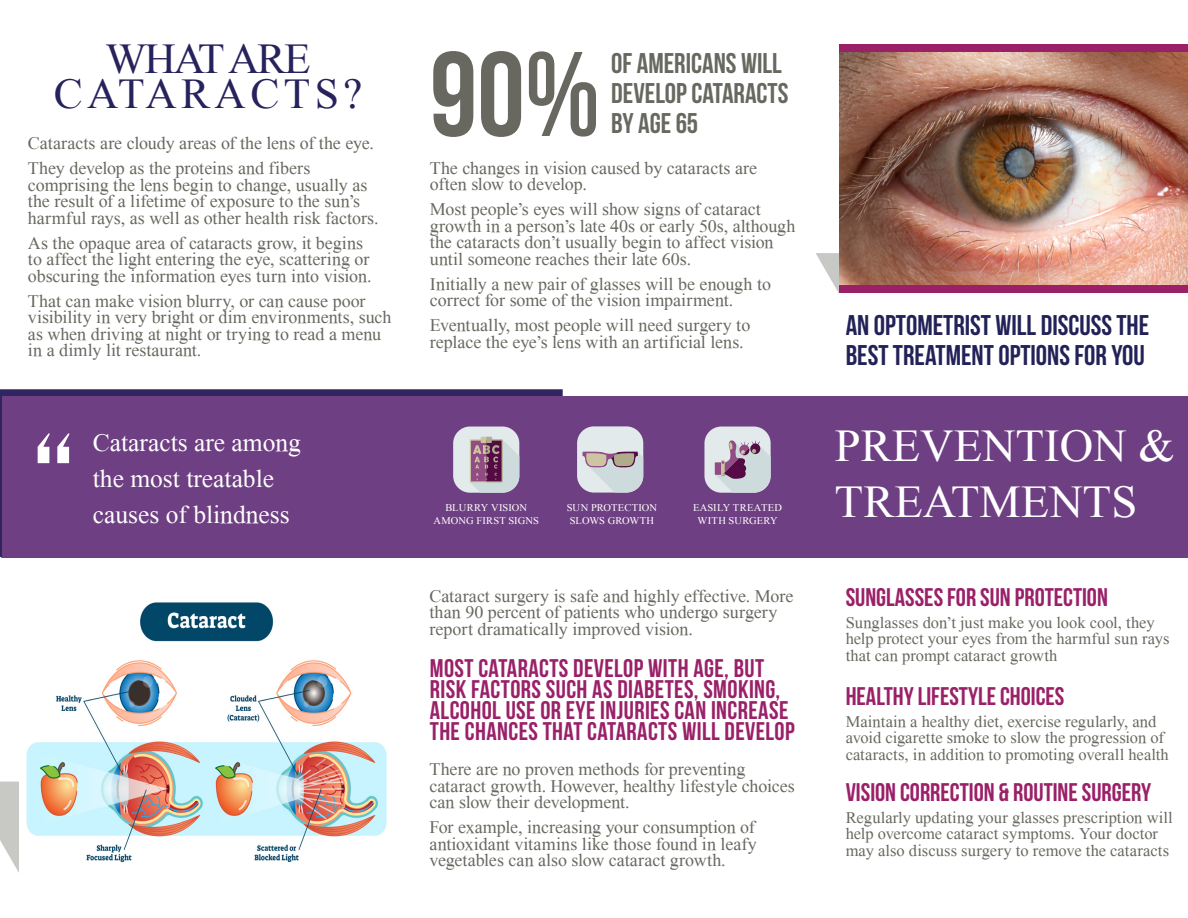
<style>
.page{position:relative;width:1188px;height:918px;background:#fff}
.page>*{position:absolute;margin:0;border:0;box-sizing:border-box;transform-origin:0 0}
._80_Content_gray_Bebas_Neue{font:120px "Bebas Neue";color:#686860}
._74_Header_gray_Rama_Gothic_C{font:46.5px "Mongolian Baiti";color:#fff}
._74_Header_gray_Rama_Gothic_C-2{font:43.5px "Mongolian Baiti";letter-spacing:.1em;color:#26225c}
._74_Header_gray_Rama_Gothic_C-3{font:43.5px "Mongolian Baiti";letter-spacing:.02em;color:#26225c}
._19_Content_gray_Bebas_Neue{font:28.5px/30px "Bebas Neue";color:#232258}
._19_Content_gray_Bebas_Neue-2{font:28.5px/30px "Bebas Neue";color:#686860}
._12_Content_gray_Bebas_Neue{font:25.5px/21px "Bebas Neue";letter-spacing:.015em;color:#9a2068}
._25_Content_gray_Rama_Gothic_C{font:25.5px/36px "Mongolian Baiti";color:#fff}
._8_Content_gray_Source_Sans_Pro{font:18px/16.5px "Mongolian Baiti";color:#686860}
._8_Content_gray_Source_Sans_Pro-2{font:16.5px/16.5px "Mongolian Baiti";color:#686860}
._8_Content_gray_C_Source_Sans_Pro{font:10.5px "Mongolian Baiti";letter-spacing:.01em;color:#fff}
</style>
<div class="page">
<svg style="left:0;top:389px;width:563px;height:8px;background:#3e2f69"></svg>
<svg style="left:816px;top:253px;width:23px;height:40px"></svg>
<svg style="left:0;top:782px;width:19px;height:91px"></svg>
<svg style="left:0;top:395px;width:2px;height:163px"></svg>
<div style="left:839px;top:44px;width:349px;height:249px;background:#9a2068"></div>
<img style="left:839px;top:52px;width:349px;height:233px">
<img style="left:26px;top:602px;width:361px;height:261px">
<div style="left:2px;top:397px;width:1186px;height:161px;background:#6e3f82"></div>
<svg style="left:38px;top:433px;width:32px;height:30px"></svg>
<div style="left:704px;top:427px;width:67px;height:66px;background:#e2eaeb;border-radius:17px"></div>
<svg style="left:715px;top:439px;width:56px;height:54px"></svg>
<div style="left:577px;top:426px;width:66px;height:67px;background:#e2eaeb;border-radius:17px"></div>
<svg style="left:582px;top:451px;width:61px;height:42px"></svg>
<div style="left:453px;top:427px;width:66px;height:66px;background:#e2eaeb;border-radius:17px"></div>
<svg style="left:470px;top:437px;width:49px;height:56px;background:#aa93a5"></svg>
<p class="_74_Header_gray_Rama_Gothic_C-3" style="left:106px;top:35px;width:207px">WHAT ARE</p>
<p class="_74_Header_gray_Rama_Gothic_C-2" style="left:54px;top:71px;width:310px">CATARACTS?</p>
<p class="_8_Content_gray_Source_Sans_Pro" style="left:28px;top:135px;width:348px">Cataracts are cloudy areas of the lens of the eye.</p>
<p class="_8_Content_gray_Source_Sans_Pro" style="left:28px;top:160px;width:352px">They develop as the proteins and fibers comprising the lens begin to change, usually as the result of a lifetime of exposure to the sun’s harmful rays, as well as other health risk factors.</p>
<p class="_8_Content_gray_Source_Sans_Pro" style="left:28px;top:235px;width:345px">As the opaque area of cataracts grow, it begins to affect the light entering the eye, scattering or obscuring the information eyes turn into vision.</p>
<p class="_8_Content_gray_Source_Sans_Pro" style="left:28px;top:293px;width:365px">That can make vision blurry, or can cause poor visibility in very bright or dim environments, such as when driving at night or trying to read a menu in a dimly lit restaurant.</p>
<p class="_25_Content_gray_Rama_Gothic_C" style="left:93px;top:425px;width:210px">Cataracts are among the most treatable causes of blindness</p>
<p class="_80_Content_gray_Bebas_Neue" style="left:430px;top:29px;width:172px">90%</p>
<p class="_19_Content_gray_Bebas_Neue-2" style="left:611px;top:48px;width:179px">OF AMERICANS WILL<br>DEVELOP CATARACTS</p>
<p class="_19_Content_gray_Bebas_Neue-2" style="left:611px;top:108px;width:89px">BY AGE 65</p>
<p class="_8_Content_gray_Source_Sans_Pro" style="left:430px;top:160px;width:329px">The changes in vision caused by cataracts are often slow to develop.</p>
<p class="_8_Content_gray_Source_Sans_Pro" style="left:430px;top:201px;width:367px">Most people’s eyes will show signs of cataract growth in a person’s late 40s or early 50s, although the cataracts don’t usually begin to affect vision until someone reaches their late 60s.</p>
<p class="_8_Content_gray_Source_Sans_Pro" style="left:430px;top:276px;width:343px">Initially a new pair of glasses will be enough to correct for some of the vision impairment.</p>
<p class="_8_Content_gray_Source_Sans_Pro" style="left:430px;top:317px;width:322px">Eventually, most people will need surgery to replace the eye’s lens with an artificial lens.</p>
<p class="_19_Content_gray_Bebas_Neue" style="left:846px;top:310px;width:305px">AN OPTOMETRIST WILL DISCUSS THE<br>BEST TREATMENT OPTIONS FOR YOU</p>
<p class="_8_Content_gray_C_Source_Sans_Pro" style="left:445px;top:502px;width:83px">BLURRY VISION</p>
<p class="_8_Content_gray_C_Source_Sans_Pro" style="left:434px;top:515px;width:107px">AMONG FIRST SIGNS</p>
<p class="_8_Content_gray_C_Source_Sans_Pro" style="left:567px;top:502px;width:92px">SUN PROTECTION</p>
<p class="_8_Content_gray_C_Source_Sans_Pro" style="left:570px;top:515px;width:86px">SLOWS GROWTH</p>
<p class="_8_Content_gray_C_Source_Sans_Pro" style="left:693px;top:502px;width:90px">EASILY TREATED</p>
<p class="_8_Content_gray_C_Source_Sans_Pro" style="left:698px;top:515px;width:82px">WITH SURGERY</p>
<p class="_8_Content_gray_Source_Sans_Pro" style="left:429px;top:588px;width:365px">Cataract surgery is safe and highly effective. More than 90 percent of patients who undergo surgery report dramatically improved vision.</p>
<p class="_12_Content_gray_Bebas_Neue" style="left:430px;top:657px;width:366px">MOST CATARACTS DEVELOP WITH AGE, BUT RISK FACTORS SUCH AS DIABETES, SMOKING, ALCOHOL USE OR EYE INJURIES CAN INCREASE THE CHANCES THAT CATARACTS WILL DEVELOP</p>
<p class="_8_Content_gray_Source_Sans_Pro" style="left:429px;top:761px;width:367px">There are no proven methods for preventing cataract growth. However, healthy lifestyle choices can slow their development.</p>
<p class="_8_Content_gray_Source_Sans_Pro" style="left:429px;top:819px;width:329px;text-align:justify">For example, increasing your consumption of antioxidant vitamins like those found in leafy vegetables can also slow cataract growth.</p>
<p class="_74_Header_gray_Rama_Gothic_C" style="left:835px;top:420px;width:341px">PREVENTION &amp;</p>
<p class="_74_Header_gray_Rama_Gothic_C" style="left:835px;top:476px;width:304px">TREATMENTS</p>
<p class="_12_Content_gray_Bebas_Neue" style="left:846px;top:586px;width:264px">SUNGLASSES FOR SUN PROTECTION</p>
<p class="_8_Content_gray_Source_Sans_Pro-2" style="left:846px;top:614px;width:325px">Sunglasses don’t just make you look cool, they help protect your eyes from the harmful sun rays that can prompt cataract growth</p>
<p class="_12_Content_gray_Bebas_Neue" style="left:846px;top:685px;width:220px">HEALTHY LIFESTYLE CHOICES</p>
<p class="_8_Content_gray_Source_Sans_Pro-2" style="left:846px;top:713px;width:325px">Maintain a healthy diet, exercise regularly, and avoid cigarette smoke to slow the progression of cataracts, in addition to promoting overall health</p>
<p class="_12_Content_gray_Bebas_Neue" style="left:846px;top:781px;width:307px">VISION CORRECTION &amp; ROUTINE SURGERY</p>
<p class="_8_Content_gray_Source_Sans_Pro-2" style="left:846px;top:809px;width:329px">Regularly updating your glasses prescription will help overcome cataract symptoms. Your doctor may also discuss surgery to remove the cataracts</p>
</div>
